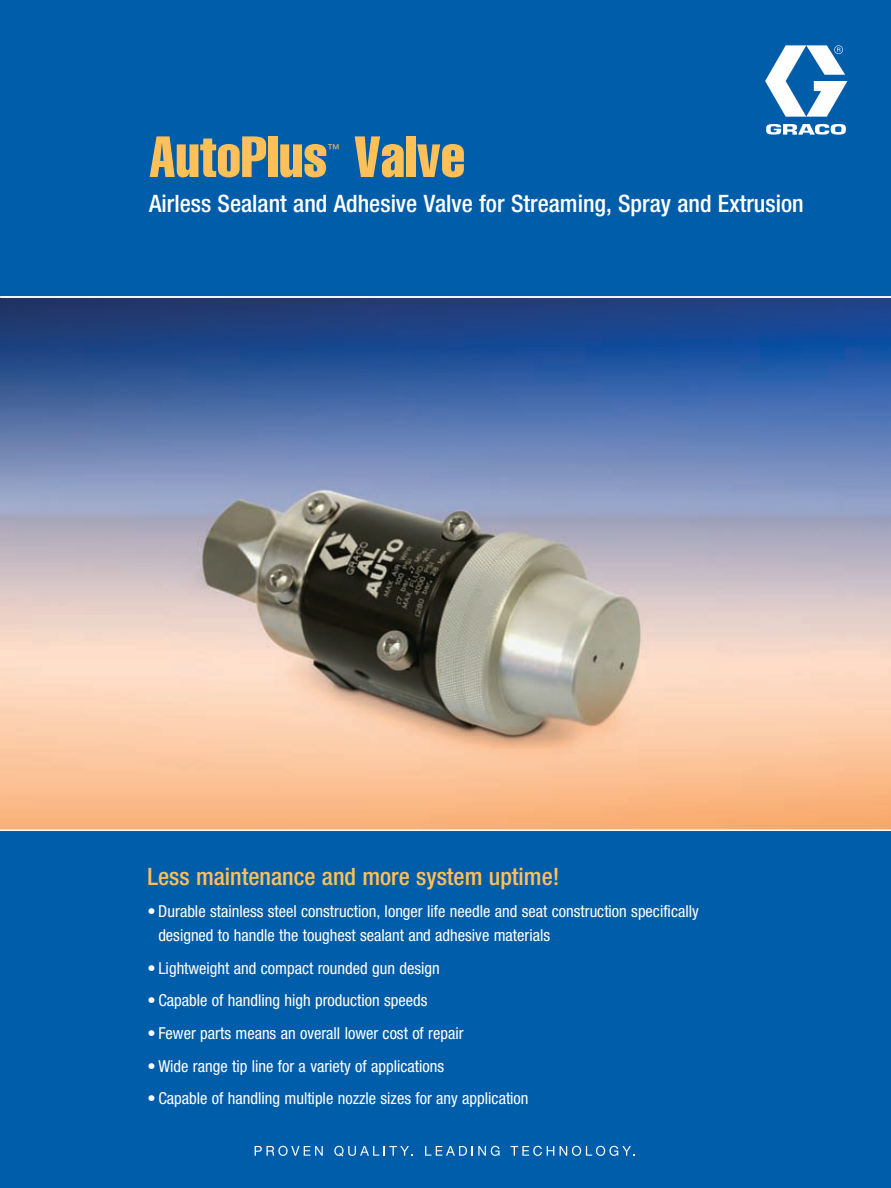
<style>
.page{position:relative;width:891px;height:1188px;background:#fff}
.page>*{position:absolute;margin:0;border:0;box-sizing:border-box;transform-origin:0 0}
.t1{font:57px "Helvetica LT Std Comp";color:#fec058}
.t2{font:500 condensed 24px "Helvetica Neue LT Std";color:#fff}
.t3{font:500 condensed 24px "Helvetica Neue LT Std";color:#fec058}
.t4{font:condensed 16.5px/24px "Helvetica Neue LT Std";color:#fff}
.t5{font:condensed 12.3px "Helvetica Neue LT Std";color:#fec058}
</style>
<div class="page">
<img style="left:0;top:298px;width:891px;height:532px">
<div style="left:0;top:830px;width:891px;height:358px;background:#005daa"></div>
<div style="left:0;top:0;width:891px;height:297px;background:#005daa"></div>
<svg style="left:765px;top:45px;width:82px;height:90px"></svg>
<hr style="left:0;top:296px;width:891px;height:2px;background:#fff">
<hr style="left:0;top:830px;width:891px;height:1px;background:#fff">
<svg style="left:255px;top:1146px;width:68px;height:10px"></svg>
<svg style="left:334px;top:1146px;width:79px;height:10px"></svg>
<svg style="left:425px;top:1146px;width:75px;height:10px"></svg>
<svg style="left:510px;top:1146px;width:44px;height:10px"></svg>
<svg style="left:560px;top:1146px;width:75px;height:10px"></svg>
<h1 class="t1" style="left:149px;top:121px;width:180px">AutoPlus</h1>
<p class="t5" style="left:328px;top:141px;width:14px">™</p>
<h1 class="t1" style="left:354px;top:121px;width:112px">Valve</h1>
<h2 class="t2" style="left:149px;top:189px;width:656px">Airless Sealant and Adhesive Valve for Streaming, Spray and Extrusion</h2>
<h2 class="t3" style="left:148px;top:862px;width:413px">Less maintenance and more system uptime!</h2>
<p class="t4" style="left:158px;top:899px;width:542px;text-indent:-11px">• Durable stainless steel construction, longer life needle and seat construction specifically designed to handle the toughest sealant and adhesive materials</p>
<p class="t4" style="left:148px;top:956px;width:294px">• Lightweight and compact rounded gun design</p>
<p class="t4" style="left:148px;top:988px;width:282px">• Capable of handling high production speeds</p>
<p class="t4" style="left:148px;top:1021px;width:318px">• Fewer parts means an overall lower cost of repair</p>
<p class="t4" style="left:148px;top:1054px;width:298px">• Wide range tip line for a variety of applications</p>
<p class="t4" style="left:148px;top:1086px;width:383px">• Capable of handling multiple nozzle sizes for any application</p>
</div>
